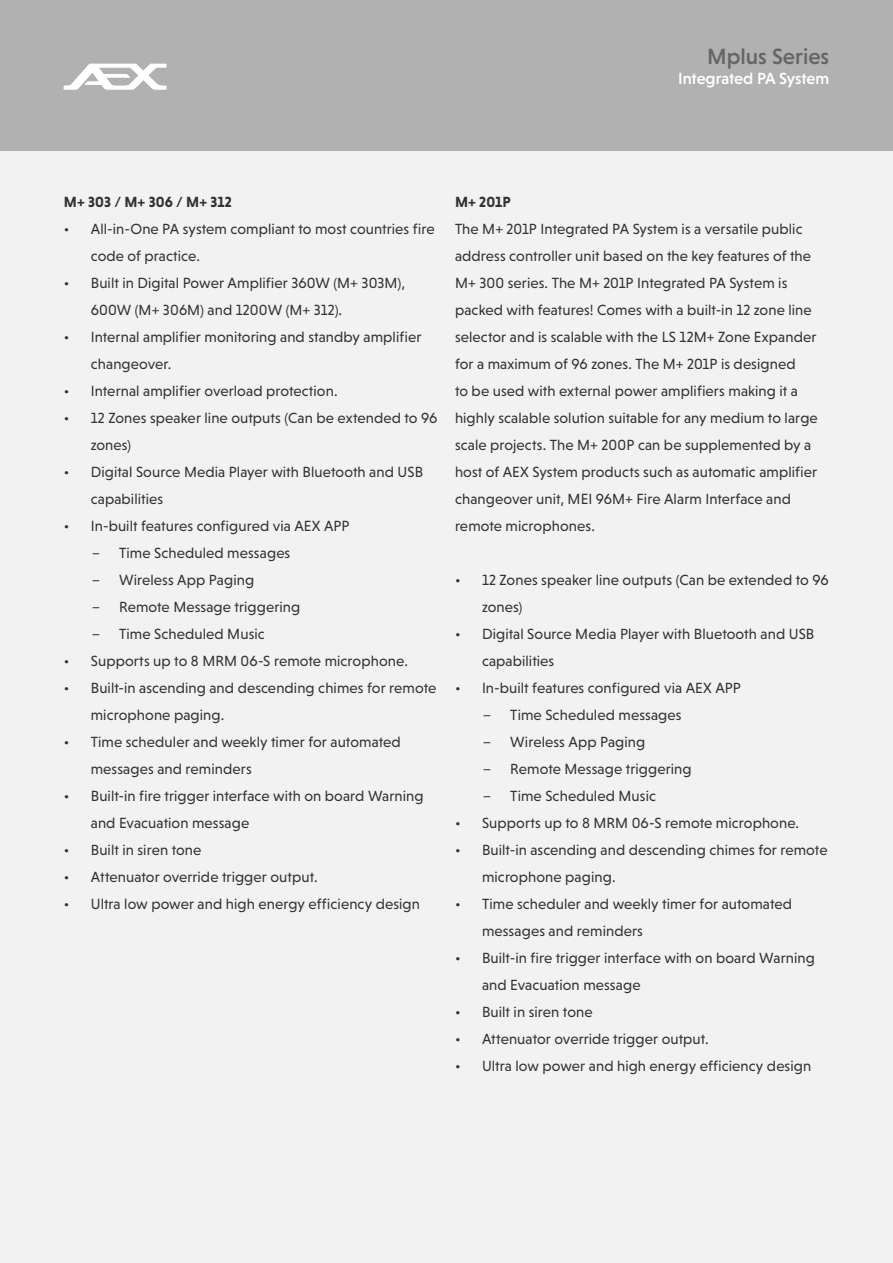
<style>
.page{position:relative;width:893px;height:1263px;background:#fff}
.page>*{position:absolute;margin:0;border:0;box-sizing:border-box;transform-origin:0 0}
.t1{font:500 22.5px "Niveau Grotesk";color:#666}
.t2{font:500 16.5px "Niveau Grotesk";letter-spacing:-.005em;color:#fff}
.t3{font:15px/27px "Niveau Grotesk";letter-spacing:.005em;color:#333}
.t4{font:700 15px "Niveau Grotesk";letter-spacing:.01em;color:#333}
</style>
<div class="page">
<div style="left:0;top:150px;width:893px;height:1113px;background:#f2f2f2"></div>
<div style="left:0;top:0;width:893px;height:150px;background:#b2b1b1"></div>
<svg style="left:64px;top:64px;width:102px;height:25px"></svg>
<h1 class="t1" style="left:707px;top:43px;width:123px">Mplus Series</h1>
<p class="t2" style="left:678px;top:69px;width:153px">Integrated PA System</p>
<p class="t4" style="left:64px;top:193px;width:170px">M+ 303 / M+ 306 / M+ 312</p>
<p class="t3" style="left:91px;top:215px;width:345px;text-indent:-27px">• All-in-One PA system compliant to most countries fire code of practice.</p>
<p class="t3" style="left:91px;top:269px;width:316px;text-indent:-27px">• Built in Digital Power Amplifier 360W (M+ 303M),<br>600W (M+ 306M) and 1200W (M+ 312).</p>
<p class="t3" style="left:91px;top:323px;width:332px;text-indent:-27px">• Internal amplifier monitoring and standby amplifier changeover.</p>
<p class="t3" style="left:64px;top:377px;width:275px">• Internal amplifier overload protection.</p>
<p class="t3" style="left:91px;top:404px;width:348px;text-indent:-27px">• 12 Zones speaker line outputs (Can be extended to 96 zones)</p>
<p class="t3" style="left:91px;top:458px;width:334px;text-indent:-27px">• Digital Source Media Player with Bluetooth and USB capabilities</p>
<p class="t3" style="left:92px;top:512px;width:259px;text-indent:-28px">• In-built features configured via AEX APP −</p>
<p class="t3" style="left:119px;top:539px;width:173px">Time Scheduled messages</p>
<p class="t3" style="left:92px;top:566px;width:9px">−</p>
<p class="t3" style="left:119px;top:566px;width:137px">Wireless App Paging</p>
<p class="t3" style="left:92px;top:593px;width:9px">−</p>
<p class="t3" style="left:119px;top:593px;width:183px">Remote Message triggering</p>
<p class="t3" style="left:92px;top:620px;width:9px">−</p>
<p class="t3" style="left:119px;top:620px;width:147px">Time Scheduled Music</p>
<p class="t3" style="left:64px;top:647px;width:346px">• Supports up to 8 MRM 06-S remote microphone.</p>
<p class="t3" style="left:91px;top:674px;width:347px;text-indent:-27px">• Built-in ascending and descending chimes for remote microphone paging.</p>
<p class="t3" style="left:91px;top:728px;width:312px;text-indent:-27px">• Time scheduler and weekly timer for automated messages and reminders</p>
<p class="t3" style="left:91px;top:782px;width:334px;text-indent:-27px">• Built-in fire trigger interface with on board Warning and Evacuation message</p>
<p class="t3" style="left:64px;top:836px;width:139px">• Built in siren tone</p>
<p class="t3" style="left:64px;top:863px;width:255px">• Attenuator override trigger output.</p>
<p class="t3" style="left:64px;top:890px;width:358px">• Ultra low power and high energy efficiency design</p>
<p class="t4" style="left:455px;top:193px;width:57px">M+ 201P</p>
<p class="t3" style="left:455px;top:215px;width:364px">The M+ 201P Integrated PA System is a versatile public address controller unit based on the key features of the M+ 300 series. The M+ 201P Integrated PA System is packed with features! Comes with a built-in 12 zone line selector and is scalable with the LS 12M+ Zone Expander for a maximum of 96 zones. The M+ 201P is designed<br>to be used with external power amplifiers making it a highly scalable solution suitable for any medium to large scale projects. The M+ 200P can be supplemented by a host of AEX System products such as automatic amplifier changeover unit, MEI 96M+ Fire Alarm Interface and remote microphones.</p>
<p class="t3" style="left:482px;top:566px;width:348px;text-indent:-27px">• 12 Zones speaker line outputs (Can be extended to 96 zones)</p>
<p class="t3" style="left:482px;top:620px;width:334px;text-indent:-27px">• Digital Source Media Player with Bluetooth and USB capabilities</p>
<p class="t3" style="left:483px;top:674px;width:259px;text-indent:-28px">• In-built features configured via AEX APP −</p>
<p class="t3" style="left:510px;top:701px;width:173px">Time Scheduled messages</p>
<p class="t3" style="left:483px;top:728px;width:9px">−</p>
<p class="t3" style="left:510px;top:728px;width:137px">Wireless App Paging</p>
<p class="t3" style="left:483px;top:755px;width:9px">−</p>
<p class="t3" style="left:510px;top:755px;width:183px">Remote Message triggering</p>
<p class="t3" style="left:483px;top:782px;width:9px">−</p>
<p class="t3" style="left:510px;top:782px;width:147px">Time Scheduled Music</p>
<p class="t3" style="left:455px;top:809px;width:346px">• Supports up to 8 MRM 06-S remote microphone.</p>
<p class="t3" style="left:482px;top:836px;width:347px;text-indent:-27px">• Built-in ascending and descending chimes for remote microphone paging.</p>
<p class="t3" style="left:482px;top:890px;width:312px;text-indent:-27px">• Time scheduler and weekly timer for automated messages and reminders</p>
<p class="t3" style="left:482px;top:944px;width:334px;text-indent:-27px">• Built-in fire trigger interface with on board Warning and Evacuation message</p>
<p class="t3" style="left:455px;top:998px;width:139px">• Built in siren tone</p>
<p class="t3" style="left:455px;top:1025px;width:255px">• Attenuator override trigger output.</p>
<p class="t3" style="left:455px;top:1052px;width:358px">• Ultra low power and high energy efficiency design</p>
</div>
